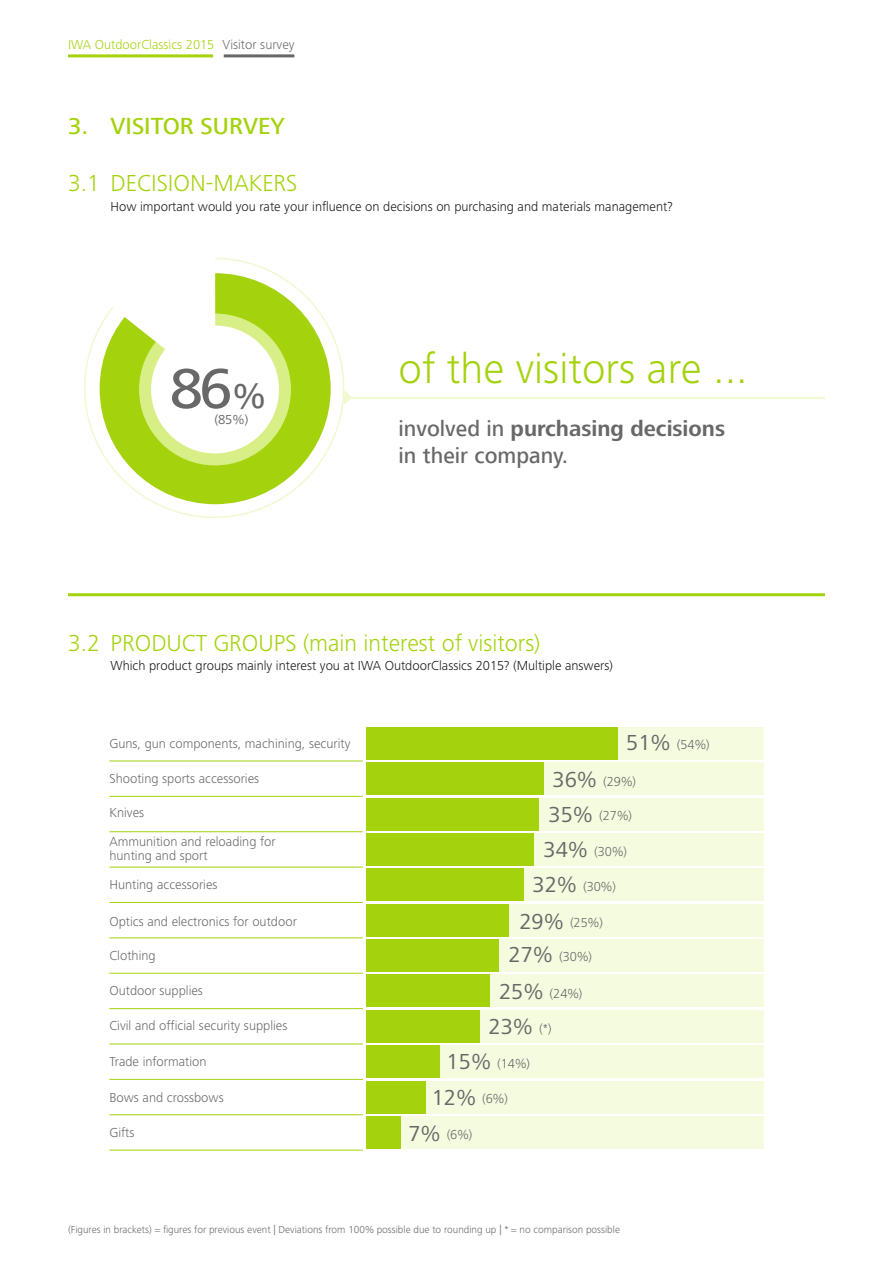
<style>
.page{position:relative;width:893px;height:1263px;background:#fff}
.page>*{position:absolute;margin:0;border:0;box-sizing:border-box;transform-origin:0 0}
.t1{font:500 58.5px "Frutiger Next LT";color:#686868}
.t2{font:300 43.5px "Frutiger Next LT";color:#a4d20c}
.t3{font:300 24px "Frutiger Next LT";color:#a4d20c}
.t4{font:500 24px "Frutiger Next LT";color:#a4d20c}
.t5{font:500 22.5px/27px "Frutiger Next LT";color:#686868}
.t6{font:22.5px "Frutiger Next LT";color:#686868}
.t7{font:300 13.5px/29px "Frutiger Next LT";color:#686868}
.t8{font:300 13.5px "Frutiger Next LT";color:#151616}
.t9{font:300 13.5px "Frutiger Next LT";color:#a4d20c}
.t10{font:13.5px "Frutiger Next LT";color:#686868}
.t11{font:300 10.5px "Frutiger Next LT";color:#686868}
.s1{font-size:36.15px}
.s2{font-weight:700}
.s3{font-weight:400;font-size:22.5px}
.s4{font-weight:300;font-size:13.5px}
</style>
<div class="page">
<hr style="left:224px;top:54px;width:70px;height:3px;background:#686868">
<hr style="left:68px;top:54px;width:145px;height:3px;background:#a4d20c">
<svg style="left:84px;top:283px;width:261px;height:235px"></svg>
<svg style="left:88px;top:257px;width:203px;height:208px"></svg>
<svg style="left:343px;top:389px;width:9px;height:16px"></svg>
<hr style="left:349px;top:397px;width:476px;height:2px;background:#f0fad1">
<div style="left:377px;top:727px;width:386px;height:32px;background:#f4fbdf"></div>
<div style="left:377px;top:762px;width:386px;height:33px;background:#f4fbdf"></div>
<div style="left:377px;top:798px;width:386px;height:32px;background:#f4fbdf"></div>
<div style="left:377px;top:833px;width:386px;height:32px;background:#f4fbdf"></div>
<div style="left:377px;top:869px;width:386px;height:32px;background:#f4fbdf"></div>
<div style="left:377px;top:904px;width:386px;height:32px;background:#f4fbdf"></div>
<div style="left:377px;top:939px;width:386px;height:33px;background:#f4fbdf"></div>
<div style="left:377px;top:975px;width:386px;height:32px;background:#f4fbdf"></div>
<div style="left:377px;top:1010px;width:386px;height:32px;background:#f4fbdf"></div>
<div style="left:377px;top:1046px;width:386px;height:32px;background:#f4fbdf"></div>
<div style="left:377px;top:1081px;width:386px;height:32px;background:#f4fbdf"></div>
<div style="left:377px;top:1116px;width:386px;height:32px;background:#f4fbdf"></div>
<div style="left:366px;top:727px;width:251px;height:32px;background:#a4d20c"></div>
<div style="left:366px;top:762px;width:178px;height:33px;background:#a4d20c"></div>
<div style="left:366px;top:798px;width:173px;height:32px;background:#a4d20c"></div>
<div style="left:366px;top:833px;width:168px;height:32px;background:#a4d20c"></div>
<div style="left:366px;top:869px;width:158px;height:32px;background:#a4d20c"></div>
<div style="left:366px;top:904px;width:143px;height:32px;background:#a4d20c"></div>
<div style="left:366px;top:939px;width:133px;height:33px;background:#a4d20c"></div>
<div style="left:366px;top:975px;width:123px;height:32px;background:#a4d20c"></div>
<div style="left:366px;top:1010px;width:114px;height:32px;background:#a4d20c"></div>
<div style="left:366px;top:1046px;width:74px;height:32px;background:#a4d20c"></div>
<div style="left:366px;top:1081px;width:59px;height:32px;background:#a4d20c"></div>
<div style="left:366px;top:1116px;width:35px;height:32px;background:#a4d20c"></div>
<hr style="left:109px;top:761px;width:254px;height:1px;background:#a4d20c">
<hr style="left:109px;top:796px;width:254px;height:1px;background:#a4d20c">
<hr style="left:109px;top:831px;width:254px;height:1px;background:#a4d20c">
<hr style="left:109px;top:867px;width:254px;height:1px;background:#a4d20c">
<hr style="left:109px;top:902px;width:254px;height:1px;background:#a4d20c">
<hr style="left:109px;top:937px;width:254px;height:1px;background:#a4d20c">
<hr style="left:109px;top:973px;width:254px;height:1px;background:#a4d20c">
<hr style="left:109px;top:1008px;width:254px;height:1px;background:#a4d20c">
<hr style="left:109px;top:1044px;width:254px;height:1px;background:#a4d20c">
<hr style="left:109px;top:1079px;width:254px;height:1px;background:#a4d20c">
<hr style="left:109px;top:1114px;width:254px;height:1px;background:#a4d20c">
<hr style="left:109px;top:1150px;width:254px;height:1px;background:#a4d20c">
<hr style="left:68px;top:593px;width:757px;height:3px;background:#a4d20c">
<p class="t9" style="left:68px;top:37px;width:148px">IWA OutdoorClassics 2015</p>
<p class="t7" style="left:223px;top:30px;width:74px">Visitor survey</p>
<h3 class="t4" style="left:68px;top:113px;width:218px">3. VISITOR SURVEY</h3>
<h3 class="t3" style="left:68px;top:170px;width:231px">3.1 DECISION-MAKERS</h3>
<p class="t8" style="left:111px;top:199px;width:564px">How important would you rate your influence on decisions on purchasing and materials management?</p>
<h1 class="t1" style="left:170px;top:356px;width:98px">86<span class="s1">%</span></h1>
<p class="t10" style="left:214px;top:412px;width:36px">(85%)</p>
<h2 class="t2" style="left:399px;top:344px;width:351px">of the visitors are ...</h2>
<h3 class="t5" style="left:399px;top:415px;width:328px">involved in <span class="s2">purchasing decisions </span>in their company.</h3>
<h3 class="t3" style="left:68px;top:629px;width:474px">3.2 PRODUCT GROUPS (main interest of visitors)</h3>
<p class="t8" style="left:111px;top:658px;width:504px">Which product groups mainly interest you at IWA OutdoorClassics 2015? (Multiple answers)</p>
<p class="t7" style="left:109px;top:729px;width:243px">Guns, gun components, machining, security</p>
<p class="t7" style="left:109px;top:764px;width:151px">Shooting sports accessories</p>
<p class="t7" style="left:109px;top:798px;width:168px">Knives<br>Ammunition and reloading for</p>
<p class="t7" style="left:109px;top:842px;width:110px">hunting and sport<br>Hunting accessories</p>
<p class="t7" style="left:109px;top:907px;width:189px">Optics and electronics for outdoor</p>
<p class="t7" style="left:109px;top:941px;width:48px">Clothing</p>
<p class="t7" style="left:109px;top:976px;width:95px">Outdoor supplies</p>
<p class="t7" style="left:109px;top:1011px;width:179px">Civil and official security supplies</p>
<p class="t7" style="left:109px;top:1047px;width:99px">Trade information</p>
<p class="t7" style="left:109px;top:1083px;width:116px">Bows and crossbows</p>
<p class="t7" style="left:109px;top:1118px;width:27px">Gifts</p>
<p class="t7" style="left:626px;top:730px;width:85px"><span class="s3">51%</span> (54%)</p>
<p class="t7" style="left:552px;top:767px;width:85px"><span class="s3">36%</span> (29%)</p>
<p class="t7" style="left:548px;top:801px;width:85px"><span class="s3">35%</span> (27%)</p>
<p class="t7" style="left:544px;top:837px;width:85px"><span class="s3">34%</span> (30%)</p>
<p class="t7" style="left:532px;top:872px;width:85px"><span class="s3">32%</span> (30%)</p>
<p class="t7" style="left:519px;top:908px;width:85px"><span class="s3">29%</span> (25%)</p>
<p class="t7" style="left:509px;top:942px;width:85px"><span class="s3">27%</span> (30%)</p>
<p class="t7" style="left:499px;top:979px;width:85px"><span class="s3">25%</span> (24%)</p>
<h3 class="t6" style="left:489px;top:1014px;width:64px">23% <span class="s4">(*)</span></h3>
<p class="t7" style="left:447px;top:1049px;width:85px"><span class="s3">15%</span> (14%)</p>
<p class="t7" style="left:432px;top:1084px;width:78px"><span class="s3">12%</span> (6%)</p>
<p class="t7" style="left:408px;top:1120px;width:66px"><span class="s3">7%</span> (6%)</p>
<p class="t11" style="left:68px;top:1223px;width:553px">(Figures in brackets) = figures for previous event | Deviations from 100% possible due to rounding up | * = no comparison possible</p>
</div>
